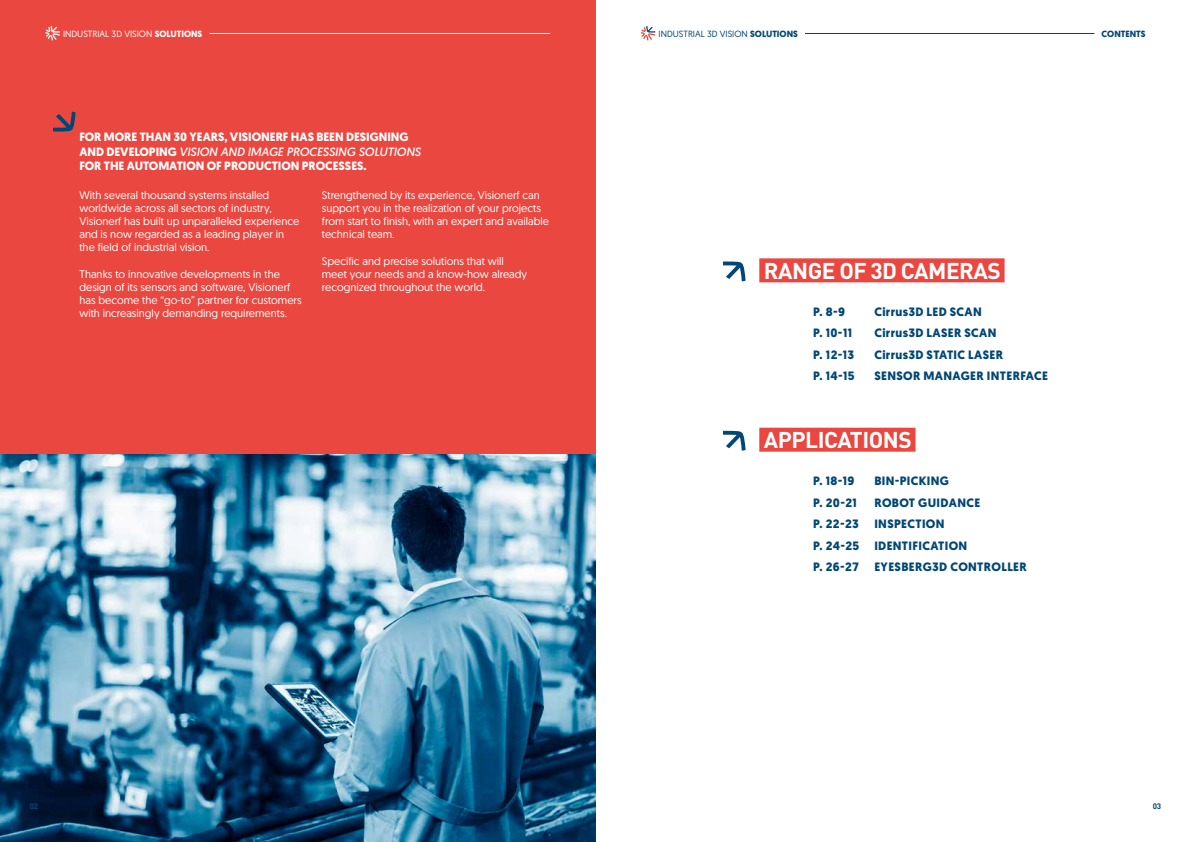
<style>
.page{position:relative;width:1191px;height:842px;background:#fff}
.page>*{position:absolute;margin:0;border:0;box-sizing:border-box;transform-origin:0 0}
.t1{font:700 22.6px "DIN Pro";letter-spacing:-.02em;color:#fff}
.t2{font:700 12.1px "Geomanist";letter-spacing:.03em;color:#004776}
.t3{font:700 12px/14px "Geomanist";color:#fff}
.t4{font:11px/13px "Geomanist";color:#fff}
.t5{font:9px "Geomanist";color:#004776}
.t6{font:9px "Geomanist";color:#fff}
.t7{font:700 9px "Geomanist";color:#004776}
.t8{font:700 8px "DIN Pro";color:#004776}
.s1{font-weight:700}
.s2{font-weight:400;font-style:italic}
</style>
<div class="page">
<div style="left:0;top:0;width:595px;height:842px;background:#e9473f"></div>
<img style="left:0;top:455px;width:595px;height:387px">
<svg style="left:641px;top:26px;width:14px;height:14px"></svg>
<hr style="left:805px;top:33px;width:289px;height:1px;background:#004776">
<hr style="left:209px;top:33px;width:341px;height:1px;background:#fff">
<svg style="left:45px;top:26px;width:15px;height:14px"></svg>
<svg style="left:53px;top:112px;width:23px;height:20px"></svg>
<div style="left:759px;top:258px;width:245px;height:24px;background:#e9473f"></div>
<div style="left:759px;top:428px;width:156px;height:24px;background:#e9473f"></div>
<svg style="left:723px;top:261px;width:22px;height:20px"></svg>
<svg style="left:723px;top:431px;width:22px;height:20px"></svg>
<p class="t6" style="left:63px;top:28px;width:141px">INDUSTRIAL 3D VISION <span class="s1">SOLUTIONS</span></p>
<p class="t7" style="left:1101px;top:28px;width:46px">CONTENTS</p>
<p class="t5" style="left:658px;top:28px;width:141px">INDUSTRIAL 3D VISION <span class="s1">SOLUTIONS</span></p>
<p class="t3" style="left:79px;top:130px;width:343px">FOR MORE THAN 30 YEARS, VISIONERF HAS BEEN DESIGNING<br>AND DEVELOPING <span class="s2">VISION AND IMAGE PROCESSING SOLUTIONS<br></span>FOR THE AUTOMATION OF PRODUCTION PROCESSES.</p>
<p class="t4" style="left:79px;top:188px;width:221px">With several thousand systems installed worldwide across all sectors of industry, Visionerf has built up unparalleled experience and is now regarded as a leading player in the field of industrial vision.</p>
<p class="t4" style="left:79px;top:267px;width:224px">Thanks to innovative developments in the design of its sensors and software, Visionerf has become the “go-to” partner for customers with increasingly demanding requirements.</p>
<p class="t4" style="left:322px;top:188px;width:229px">Strengthened by its experience, Visionerf can support you in the realization of your projects from start to finish, with an expert and available technical team.</p>
<p class="t4" style="left:322px;top:254px;width:207px">Specific and precise solutions that will meet your needs and a know-how already recognized throughout the world.</p>
<h1 class="t1" style="left:764px;top:252px;width:238px">RANGE OF 3D CAMERAS</h1>
<p class="t2" style="left:813px;top:304px;width:33px">P. 8-9</p>
<p class="t2" style="left:874px;top:304px;width:109px">Cirrus3D LED SCAN</p>
<p class="t2" style="left:813px;top:325px;width:41px">P. 10-11</p>
<p class="t2" style="left:874px;top:325px;width:124px">Cirrus3D LASER SCAN</p>
<p class="t2" style="left:813px;top:346px;width:43px">P. 12-13</p>
<p class="t2" style="left:874px;top:346px;width:130px">Cirrus3D STATIC LASER</p>
<p class="t2" style="left:813px;top:368px;width:43px">P. 14-15</p>
<p class="t2" style="left:874px;top:368px;width:175px">SENSOR MANAGER INTERFACE</p>
<h1 class="t1" style="left:764px;top:421px;width:149px">APPLICATIONS</h1>
<p class="t2" style="left:813px;top:473px;width:43px">P. 18-19</p>
<p class="t2" style="left:874px;top:473px;width:76px">BIN-PICKING</p>
<p class="t2" style="left:813px;top:494px;width:45px">P. 20-21</p>
<p class="t2" style="left:874px;top:494px;width:107px">ROBOT GUIDANCE</p>
<p class="t2" style="left:813px;top:516px;width:47px">P. 22-23</p>
<p class="t2" style="left:874px;top:516px;width:72px">INSPECTION</p>
<p class="t2" style="left:813px;top:537px;width:47px">P. 24-25</p>
<p class="t2" style="left:874px;top:537px;width:94px">IDENTIFICATION</p>
<p class="t2" style="left:813px;top:559px;width:47px">P. 26-27</p>
<p class="t2" style="left:874px;top:559px;width:154px">EYESBERG3D CONTROLLER</p>
<p class="t8" style="left:30px;top:800px;width:10px">02</p>
<p class="t8" style="left:1152px;top:800px;width:10px">03</p>
</div>
